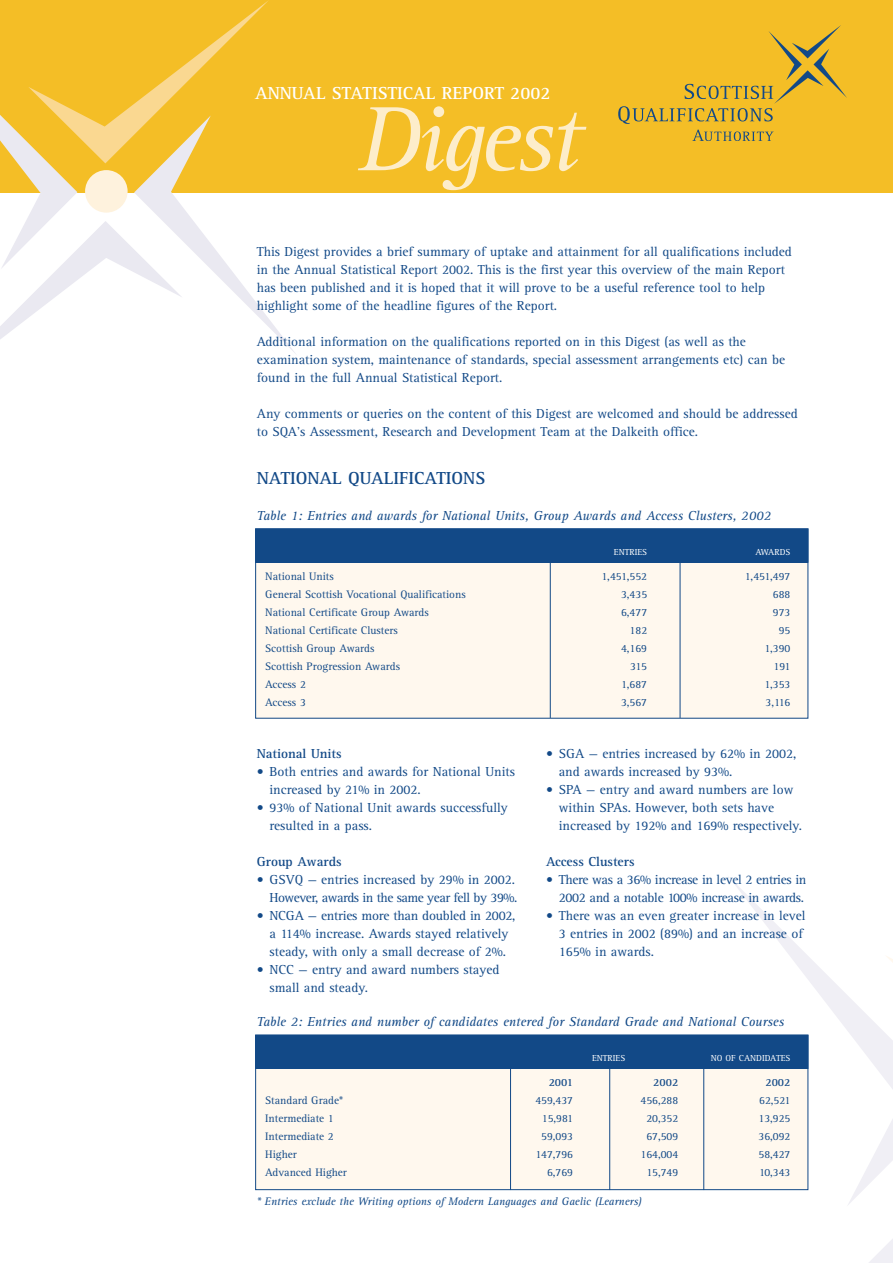
<style>
.page{position:relative;width:893px;height:1263px;background:#fff}
.page>*{position:absolute;margin:0;border:0;box-sizing:border-box;transform-origin:0 0}
.t1{font:italic 94.5px "AT Rotis Serif";letter-spacing:-.04em;color:#fdedca}
.t2{font:700 18px "AT Rotis Serif";color:#fff}
.t3{font:700 18px "AT Rotis Serif";color:#124987}
.t4{font:13.5px/18px "AT Rotis Serif";color:#124987}
.t5{font:italic 13.5px "AT Rotis Serif";color:#124987}
.t6{font:13.5px/18px "AT Rotis Serif";letter-spacing:-.025em;color:#124987;text-align:right}
.t7{font:13.5px/18px "AT Rotis Serif";letter-spacing:-.035em;color:#124987;text-align:right}
.t8{font:700 13.5px "AT Rotis Serif";color:#124987}
.t9{font:11.25px "AT Rotis Serif";color:#124987}
.t10{font:italic 11.25px "AT Rotis Serif";color:#124987}
.t11{font:700 11.25px "AT Rotis Serif";color:#124987}
.t12{font:9px "AT Rotis Serif";color:#fff}
</style>
<div class="page">
<div style="left:0;top:0;width:892px;height:192px;background:#f4be26"></div>
<svg style="left:0;top:0;width:297px;height:354px"></svg>
<svg style="left:727px;top:878px;width:165px;height:313px"></svg>
<svg style="left:765px;top:1140px;width:127px;height:123px"></svg>
<div style="left:85px;top:170px;width:43px;height:43px;background:#fef2dd;border-radius:50%"></div>
<div style="left:255px;top:529px;width:552px;height:189px;background:#fff8ee"></div>
<div style="left:255px;top:529px;width:552px;height:33px;background:#124987"></div>
<div style="left:255px;top:529px;width:553px;height:34px;border:1px solid #124987"></div>
<div style="left:255px;top:1035px;width:552px;height:155px;background:#fff8ee"></div>
<div style="left:255px;top:1035px;width:552px;height:33px;background:#124987"></div>
<div style="left:255px;top:1035px;width:553px;height:34px;border:1px solid #124987"></div>
<hr style="left:609px;top:1064px;width:1px;height:126px;background:#124987">
<hr style="left:510px;top:1064px;width:1px;height:126px;background:#124987">
<hr style="left:550px;top:560px;width:1px;height:158px;background:#124987">
<hr style="left:679px;top:560px;width:1px;height:158px;background:#124987">
<hr style="left:703px;top:1064px;width:1px;height:126px;background:#124987">
<svg style="left:692px;top:130px;width:81px;height:11px"></svg>
<svg style="left:618px;top:25px;width:229px;height:99px"></svg>
<h2 class="t2" style="left:255px;top:86px;width:296px">ANNUAL STATISTICAL REPORT 2002</h2>
<h1 class="t1" style="left:357px;top:101px;width:225px">Digest</h1>
<p class="t4" style="left:257px;top:244px;width:536px">This Digest provides a brief summary of uptake and attainment for all qualifications included in the Annual Statistical Report 2002. This is the first year this overview of the main Report has been published and it is hoped that it will prove to be a useful reference tool to help highlight some of the headline figures of the Report.</p>
<p class="t4" style="left:257px;top:334px;width:530px">Additional information on the qualifications reported on in this Digest (as well as the examination system, maintenance of standards, special assessment arrangements etc) can be found in the full Annual Statistical Report.</p>
<p class="t4" style="left:257px;top:406px;width:542px">Any comments or queries on the content of this Digest are welcomed and should be addressed to SQA's Assessment, Research and Development Team at the Dalkeith office.</p>
<h2 class="t3" style="left:257px;top:470px;width:230px">NATIONAL QUALIFICATIONS</h2>
<p class="t5" style="left:257px;top:510px;width:516px">Table 1: Entries and awards for National Units, Group Awards and Access Clusters, 2002</p>
<p class="t12" style="left:614px;top:548px;width:35px">ENTRIES</p>
<p class="t12" style="left:755px;top:548px;width:36px">AWARDS</p>
<p class="t9" style="left:265px;top:572px;width:70px">National Units</p>
<p class="t9" style="left:601px;top:572px;width:47px">1,451,552</p>
<p class="t9" style="left:744px;top:572px;width:47px">1,451,497</p>
<p class="t9" style="left:265px;top:590px;width:202px">General Scottish Vocational Qualifications</p>
<p class="t9" style="left:621px;top:590px;width:28px">3,435</p>
<p class="t9" style="left:773px;top:590px;width:19px">688</p>
<p class="t9" style="left:265px;top:608px;width:165px">National Certificate Group Awards</p>
<p class="t9" style="left:621px;top:608px;width:28px">6,477</p>
<p class="t9" style="left:773px;top:608px;width:19px">973</p>
<p class="t9" style="left:265px;top:626px;width:134px">National Certificate Clusters</p>
<p class="t9" style="left:629px;top:626px;width:19px">182</p>
<p class="t9" style="left:778px;top:626px;width:13px">95</p>
<p class="t9" style="left:265px;top:644px;width:111px">Scottish Group Awards</p>
<p class="t9" style="left:621px;top:644px;width:28px">4,169</p>
<p class="t9" style="left:764px;top:644px;width:28px">1,390</p>
<p class="t9" style="left:265px;top:662px;width:136px">Scottish Progression Awards</p>
<p class="t9" style="left:630px;top:662px;width:18px">315</p>
<p class="t9" style="left:773px;top:662px;width:18px">191</p>
<p class="t9" style="left:265px;top:680px;width:42px">Access 2</p>
<p class="t9" style="left:621px;top:680px;width:28px">1,687</p>
<p class="t9" style="left:764px;top:680px;width:28px">1,353</p>
<p class="t9" style="left:265px;top:698px;width:42px">Access 3</p>
<p class="t9" style="left:621px;top:698px;width:28px">3,567</p>
<p class="t9" style="left:765px;top:698px;width:26px">3,116</p>
<p class="t8" style="left:257px;top:748px;width:86px">National Units</p>
<p class="t4" style="left:269px;top:764px;width:247px;text-indent:-13px">• Both entries and awards for National Units increased by 21% in 2002.</p>
<p class="t4" style="left:269px;top:800px;width:240px;text-indent:-13px">• 93% of National Unit awards successfully resulted in a pass.</p>
<p class="t8" style="left:257px;top:856px;width:86px">Group Awards</p>
<p class="t7" style="left:257px;top:872px;width:262px">• GSVQ — entries increased by 29% in 2002.<br>However, awards in the same year fell by 39%.</p>
<p class="t4" style="left:257px;top:908px;width:260px;text-align:center">• NCGA — entries more than doubled in 2002, a 114% increase. Awards stayed relatively steady, with only a small decrease of 2%.</p>
<p class="t4" style="left:269px;top:962px;width:231px;text-indent:-13px">• NCC — entry and award numbers stayed small and steady.</p>
<p class="t4" style="left:559px;top:746px;width:239px;text-indent:-13px">• SGA — entries increased by 62% in 2002, and awards increased by 93%.</p>
<p class="t4" style="left:559px;top:782px;width:245px;text-indent:-13px">• SPA — entry and award numbers are low within SPAs. However, both sets have increased by 192% and 169% respectively.</p>
<p class="t8" style="left:546px;top:856px;width:90px">Access Clusters</p>
<p class="t6" style="left:546px;top:872px;width:262px">• There was a 36% increase in level 2 entries in<br>2002 and a notable 100% increase in awards.</p>
<p class="t4" style="left:559px;top:908px;width:248px;text-indent:-13px">• There was an even greater increase in level<br>3 entries in 2002 (89%) and an increase of<br>165% in awards.</p>
<p class="t5" style="left:257px;top:1016px;width:529px">Table 2: Entries and number of candidates entered for Standard Grade and National Courses</p>
<p class="t12" style="left:592px;top:1054px;width:35px">ENTRIES</p>
<p class="t12" style="left:711px;top:1054px;width:81px">NO OF CANDIDATES</p>
<p class="t11" style="left:548px;top:1078px;width:26px">2001</p>
<p class="t11" style="left:653px;top:1078px;width:27px">2002</p>
<p class="t11" style="left:765px;top:1078px;width:27px">2002</p>
<p class="t9" style="left:265px;top:1096px;width:79px">Standard Grade*</p>
<p class="t9" style="left:535px;top:1096px;width:39px">459,437</p>
<p class="t9" style="left:640px;top:1096px;width:39px">456,288</p>
<p class="t9" style="left:759px;top:1096px;width:33px">62,521</p>
<p class="t9" style="left:265px;top:1114px;width:70px">Intermediate 1</p>
<p class="t9" style="left:542px;top:1114px;width:33px">15,981</p>
<p class="t9" style="left:646px;top:1114px;width:33px">20,352</p>
<p class="t9" style="left:758px;top:1114px;width:33px">13,925</p>
<p class="t9" style="left:265px;top:1132px;width:70px">Intermediate 2</p>
<p class="t9" style="left:541px;top:1132px;width:33px">59,093</p>
<p class="t9" style="left:646px;top:1132px;width:33px">67,509</p>
<p class="t9" style="left:758px;top:1132px;width:33px">36,092</p>
<p class="t9" style="left:265px;top:1150px;width:33px">Higher</p>
<p class="t9" style="left:535px;top:1150px;width:39px">147,796</p>
<p class="t9" style="left:640px;top:1150px;width:39px">164,004</p>
<p class="t9" style="left:758px;top:1150px;width:33px">58,427</p>
<p class="t9" style="left:265px;top:1168px;width:83px">Advanced Higher</p>
<p class="t9" style="left:547px;top:1168px;width:28px">6,769</p>
<p class="t9" style="left:646px;top:1168px;width:33px">15,749</p>
<p class="t9" style="left:759px;top:1168px;width:33px">10,343</p>
<p class="t10" style="left:257px;top:1197px;width:386px">* Entries exclude the Writing options of Modern Languages and Gaelic (Learners)</p>
</div>
